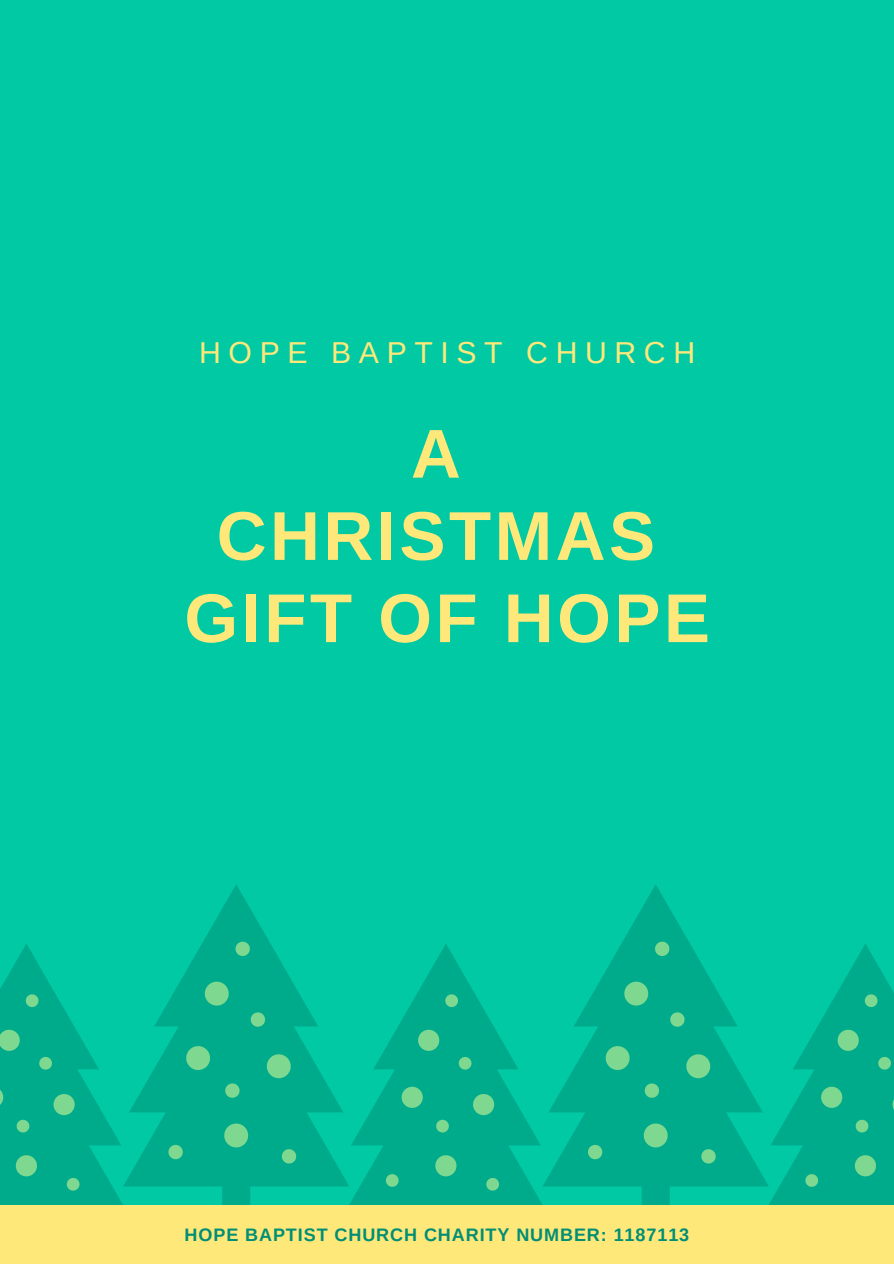
<style>
.page{position:relative;width:894px;height:1264px;background:#fff}
.page>*{position:absolute;margin:0;border:0;box-sizing:border-box;transform-origin:0 0}
.t1{font:700 69px "Arimo";letter-spacing:.05em;color:#ffe87a}
.t2{font:30.3px "Arimo";letter-spacing:.25em;color:#ffe87a}
.t3{font:700 18px "Arimo";letter-spacing:.05em;color:#008e74}
</style>
<div class="page">
<div style="left:0;top:0;width:893px;height:1263px;background:#00c9a4"></div>
<svg style="left:127px;top:885px;width:218px;height:320px;fill:#00ab8c"></svg>
<svg style="left:235px;top:941px;width:15px;height:15px"></svg>
<svg style="left:186px;top:1046px;width:24px;height:23px"></svg>
<svg style="left:282px;top:1149px;width:14px;height:14px"></svg>
<svg style="left:205px;top:981px;width:24px;height:24px"></svg>
<svg style="left:251px;top:1012px;width:14px;height:14px"></svg>
<svg style="left:225px;top:1083px;width:14px;height:14px"></svg>
<svg style="left:267px;top:1054px;width:23px;height:24px"></svg>
<svg style="left:224px;top:1123px;width:24px;height:24px"></svg>
<svg style="left:168px;top:1144px;width:15px;height:15px"></svg>
<svg style="left:546px;top:885px;width:218px;height:320px;fill:#00ab8c"></svg>
<svg style="left:654px;top:941px;width:15px;height:15px"></svg>
<svg style="left:605px;top:1046px;width:24px;height:23px"></svg>
<svg style="left:701px;top:1149px;width:14px;height:14px"></svg>
<svg style="left:624px;top:981px;width:24px;height:24px"></svg>
<svg style="left:670px;top:1012px;width:14px;height:14px"></svg>
<svg style="left:644px;top:1083px;width:15px;height:14px"></svg>
<svg style="left:686px;top:1054px;width:24px;height:24px"></svg>
<svg style="left:643px;top:1123px;width:24px;height:24px"></svg>
<svg style="left:587px;top:1144px;width:15px;height:15px"></svg>
<svg style="left:764px;top:944px;width:129px;height:261px"></svg>
<svg style="left:345px;top:944px;width:201px;height:261px;fill:#00ab8c"></svg>
<svg style="left:445px;top:994px;width:13px;height:13px"></svg>
<svg style="left:401px;top:1086px;width:21px;height:21px"></svg>
<svg style="left:486px;top:1177px;width:13px;height:13px"></svg>
<svg style="left:418px;top:1029px;width:21px;height:21px"></svg>
<svg style="left:458px;top:1056px;width:13px;height:13px"></svg>
<svg style="left:436px;top:1119px;width:12px;height:13px"></svg>
<svg style="left:473px;top:1093px;width:21px;height:22px"></svg>
<svg style="left:435px;top:1155px;width:21px;height:21px"></svg>
<svg style="left:386px;top:1174px;width:12px;height:12px"></svg>
<svg style="left:0;top:944px;width:127px;height:261px"></svg>
<div style="left:0;top:1205px;width:893px;height:58px;background:#ffe87a"></div>
<p class="t2" style="left:199px;top:336px;width:497px">HOPE BAPTIST CHURCH</p>
<p class="t1" style="left:411px;top:415px;width:51px">A</p>
<p class="t1" style="left:216px;top:497px;width:440px">CHRISTMAS</p>
<p class="t1" style="left:184px;top:579px;width:527px">GIFT OF HOPE</p>
<p class="t3" style="left:184px;top:1224px;width:506px">HOPE BAPTIST CHURCH CHARITY NUMBER: 1187113</p>
</div>
